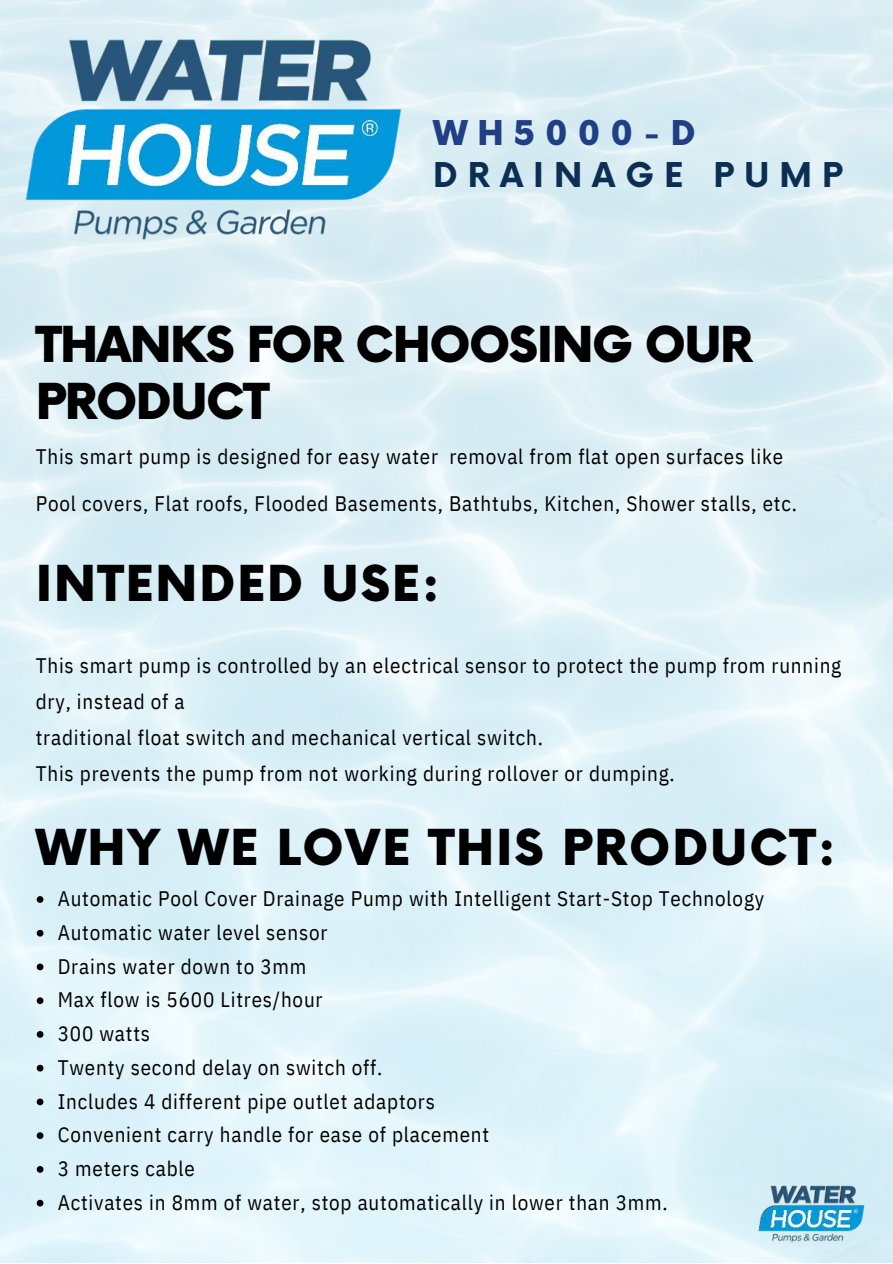
<style>
.page{position:relative;width:893px;height:1264px;background:#fff}
.page>*{position:absolute;margin:0;border:0;box-sizing:border-box;transform-origin:0 0}
.t1{font:900 48.3px "Now";letter-spacing:.035em;color:#000}
.t2{font:900 48.3px/56.2px "Now";letter-spacing:-.03em;color:#000}
.t3{font:700 33.3px "Now";letter-spacing:.3em;color:#0b2f53}
.t4{font:900 33.3px "Now";letter-spacing:.3em;color:#203f85}
.t5{font:21px/33.8px "IBM Plex Sans Cond";letter-spacing:.04em;color:#000}
</style>
<div class="page">
<img style="left:0;top:0;width:892px;height:1262px">
<img style="left:0;top:0;width:502px;height:344px">
<svg style="left:37px;top:896px;width:6px;height:6px"></svg>
<svg style="left:37px;top:929px;width:6px;height:7px"></svg>
<svg style="left:37px;top:963px;width:6px;height:7px"></svg>
<svg style="left:37px;top:997px;width:6px;height:7px"></svg>
<svg style="left:37px;top:1031px;width:6px;height:6px"></svg>
<svg style="left:37px;top:1064px;width:6px;height:7px"></svg>
<svg style="left:37px;top:1098px;width:6px;height:7px"></svg>
<svg style="left:37px;top:1132px;width:6px;height:6px"></svg>
<svg style="left:37px;top:1165px;width:6px;height:7px"></svg>
<svg style="left:37px;top:1199px;width:6px;height:7px"></svg>
<img style="left:730px;top:1156px;width:162px;height:106px">
<h2 class="t4" style="left:433px;top:109px;width:264px">WH5000-D</h2>
<h2 class="t3" style="left:433px;top:150px;width:411px">DRAINAGE PUMP</h2>
<h1 class="t2" style="left:36px;top:316px;width:719px">THANKS FOR CHOOSING OUR<br>PRODUCT</h1>
<p class="t5" style="left:36px;top:437px;width:749px">This smart pump is designed for easy water removal from flat open surfaces like</p>
<p class="t5" style="left:36px;top:484px;width:762px">Pool covers, Flat roofs, Flooded Basements, Bathtubs, Kitchen, Shower stalls, etc.</p>
<h1 class="t1" style="left:36px;top:548px;width:406px">INTENDED USE:</h1>
<p class="t5" style="left:36px;top:645px;width:806px;line-height:36px">This smart pump is controlled by an electrical sensor to protect the pump from running dry, instead of a<br>traditional float switch and mechanical vertical switch.<br>This prevents the pump from not working during rollover or dumping.</p>
<h1 class="t1" style="left:36px;top:812px;width:801px">WHY WE LOVE THIS PRODUCT:</h1>
<p class="t5" style="left:58px;top:880px;width:708px">Automatic Pool Cover Drainage Pump with Intelligent Start-Stop Technology Automatic water level sensor<br>Drains water down to 3mm<br>Max flow is 5600 Litres/hour<br>300 watts<br>Twenty second delay on switch off.<br>Includes 4 different pipe outlet adaptors<br>Convenient carry handle for ease of placement<br>3 meters cable<br>Activates in 8mm of water, stop automatically in lower than 3mm.</p>
</div>
